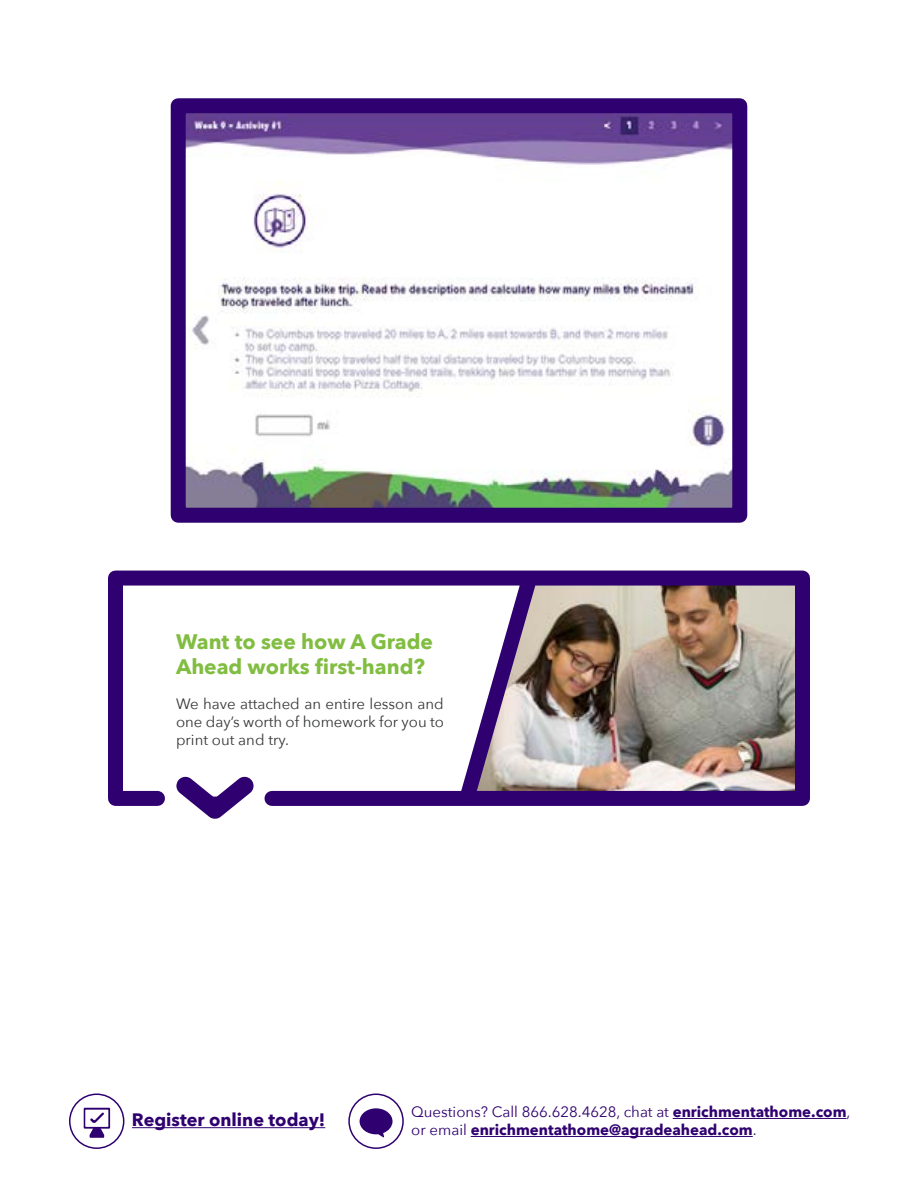
<style>
.page{position:relative;width:918px;height:1188px;background:#fff}
.page>*{position:absolute;margin:0;border:0;box-sizing:border-box;transform-origin:0 0}
.t1{font:700 21px/25.2px "Avenir Next";color:#81bd41}
.t2{font:700 18px "Avenir Next";color:#2f006f}
.t3{font:700 15px/18px "Avenir Next";color:#2f006f}
.t4{font:15px/18px "Avenir Next";color:#363737;text-align:justify}
.s1{font-weight:400}
</style>
<div class="page">
<div style="left:348px;top:1094px;width:56px;height:55px;border:2px solid #2f006f;border-radius:50%"></div>
<svg style="left:360px;top:1108px;width:33px;height:30px"></svg>
<div style="left:69px;top:1094px;width:55px;height:55px;border:2px solid #2f006f;border-radius:50%"></div>
<hr style="left:673px;top:1118px;width:174px;height:1px;background:#2f006f">
<hr style="left:471px;top:1136px;width:282px;height:1px;background:#2f006f">
<hr style="left:132px;top:1127px;width:193px;height:1px;background:#2f006f">
<svg style="left:84px;top:1108px;width:26px;height:21px"></svg>
<div style="left:85px;top:1110px;width:23px;height:17px;background:#fff"></div>
<svg style="left:90px;top:1112px;width:14px;height:26px"></svg>
<img style="left:187px;top:114px;width:544px;height:393px">
<div style="left:171px;top:98px;width:576px;height:425px;border:15px solid #2f006f"></div>
<img style="left:108px;top:570px;width:702px;height:236px">
<svg style="left:164px;top:763px;width:105px;height:56px"></svg>
<svg style="left:449px;top:570px;width:99px;height:236px"></svg>
<h1 class="t1" style="left:176px;top:629px;width:259px">Want to see how A Grade<br>Ahead works first-hand?</h1>
<p class="t4" style="left:176px;top:694px;width:269px">We have attached an entire lesson and one day’s worth of homework for you to print out and try.</p>
<p class="t2" style="left:132px;top:1104px;width:195px">Register online today!</p>
<p class="t3" style="left:411px;top:1103px;width:441px"><span class="s1">Questions? Call 866.628.4628, chat at</span> enrichmentathome.com<span class="s1">, or email</span> enrichmentathome@agradeahead.com<span class="s1">.</span></p>
</div>
